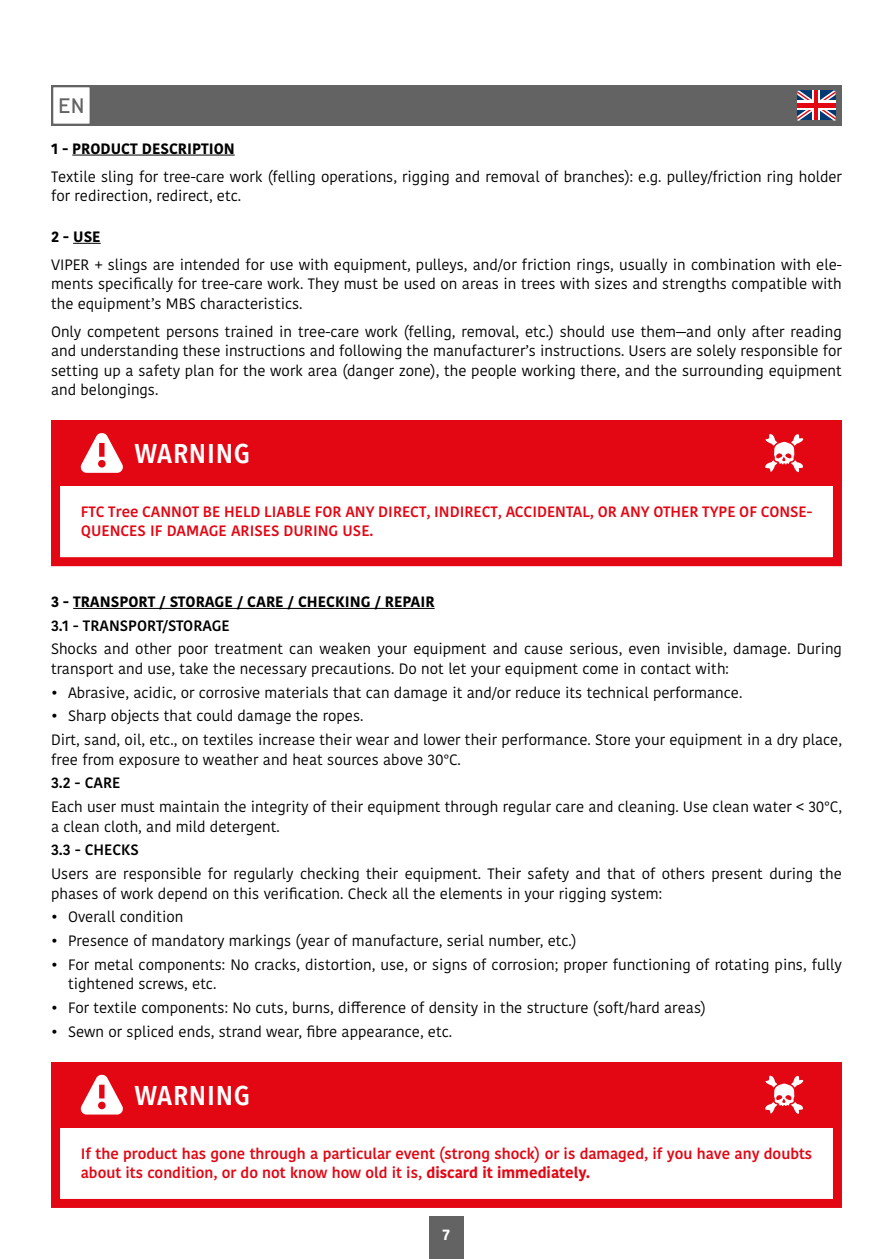
<style>
.page{position:relative;width:893px;height:1259px;background:#fff}
.page>*{position:absolute;margin:0;border:0;box-sizing:border-box;transform-origin:0 0}
.t1{font:600 27px "Avenir Next Condensed";letter-spacing:.025em;color:#fff;scale:1.1 1}
.t2{font:700 20.4px "Nordstern Demo";color:#646363}
.t3{font:15px/19.5px "Kohinoor Devanagari";color:#000}
.t4{font:600 15px/19.5px "Kohinoor Devanagari";color:#e30613}
.t5{font:700 15px "Kohinoor Devanagari";color:#000}
.t6{font:600 15px "Kohinoor Devanagari";color:#000}
.t7{font:700 15px "Kohinoor Devanagari";color:#fff}
.s1{font-weight:700}
</style>
<div class="page">
<div style="left:429px;top:1216px;width:34px;height:43px;background:#646363"></div>
<svg style="left:73px;top:243px;width:28px;height:1px"></svg>
<hr style="left:73px;top:608px;width:362px;height:1px;background:#000">
<div style="left:51px;top:420px;width:791px;height:146px;background:#fff;border:9px solid #e30613"></div>
<div style="left:51px;top:420px;width:791px;height:66px;background:#e30613"></div>
<svg style="left:81px;top:433px;width:42px;height:40px"></svg>
<div style="left:99px;top:443px;width:6px;height:14px;background:#e30613"></div>
<div style="left:98px;top:460px;width:8px;height:7px;background:#e30613;border-radius:50%"></div>
<svg style="left:765px;top:434px;width:39px;height:39px"></svg>
<hr style="left:72px;top:155px;width:163px;height:1px;background:#000">
<div style="left:51px;top:85px;width:791px;height:41px;background:#646363"></div>
<div style="left:51px;top:85px;width:41px;height:41px;background:#fff;border:2px solid #646363"></div>
<svg style="left:797px;top:91px;width:39px;height:29px"></svg>
<div style="left:797px;top:100px;width:39px;height:10px;background:#fff"></div>
<div style="left:813px;top:91px;width:7px;height:29px;background:#fff"></div>
<div style="left:797px;top:103px;width:39px;height:5px;background:#e30613"></div>
<hr style="left:814px;top:91px;width:4px;height:29px;background:#e30613">
<div style="left:51px;top:1062px;width:791px;height:146px;background:#fff;border:9px solid #e30613"></div>
<div style="left:51px;top:1062px;width:791px;height:65px;background:#e30613"></div>
<svg style="left:81px;top:1074px;width:42px;height:40px"></svg>
<div style="left:99px;top:1084px;width:6px;height:14px;background:#e30613"></div>
<div style="left:98px;top:1101px;width:8px;height:8px;background:#e30613;border-radius:50%"></div>
<svg style="left:765px;top:1075px;width:39px;height:39px"></svg>
<h2 class="t2" style="left:58px;top:93px;width:28px">EN</h2>
<p class="t5" style="left:51px;top:135px;width:185px">1 - PRODUCT DESCRIPTION</p>
<p class="t3" style="left:51px;top:167px;width:792px">Textile sling for tree-care work (felling operations, rigging and removal of branches): e.g. pulley/friction ring holder for redirection, redirect, etc.</p>
<p class="t5" style="left:51px;top:223px;width:51px">2 - USE</p>
<p class="t3" style="left:51px;top:255px;width:792px;text-align:justify">VIPER + slings are intended for use with equipment, pulleys, and/or friction rings, usually in combination with ele&shy;ments specifically for tree-care work. They must be used on areas in trees with sizes and strengths compatible with the equipment’s MBS characteristics.</p>
<p class="t3" style="left:51px;top:322px;width:792px;text-align:justify">Only competent persons trained in tree-care work (felling, removal, etc.) should use them—and only after reading and understanding these instructions and following the manufacturer’s instructions. Users are solely responsible for setting up a safety plan for the work area (danger zone), the people working there, and the surrounding equipment and belongings.</p>
<h1 class="t1" style="left:134px;top:430px;width:107px">WARNING</h1>
<p class="t4" style="left:81px;top:502px;width:733px">FTC Tree CANNOT BE HELD LIABLE FOR ANY DIRECT, INDIRECT, ACCIDENTAL, OR ANY OTHER TYPE OF CONSE-<br>QUENCES IF DAMAGE ARISES DURING USE.</p>
<p class="t5" style="left:51px;top:588px;width:385px">3 - TRANSPORT / STORAGE / CARE / CHECKING / REPAIR</p>
<p class="t6" style="left:51px;top:617px;width:180px">3.1 - TRANSPORT/STORAGE</p>
<p class="t3" style="left:51px;top:639px;width:792px">Shocks and other poor treatment can weaken your equipment and cause serious, even invisible, damage. During transport and use, take the necessary precautions. Do not let your equipment come in contact with:</p>
<p class="t3" style="left:51px;top:683px;width:693px">• Abrasive, acidic, or corrosive materials that can damage it and/or reduce its technical performance.</p>
<p class="t3" style="left:51px;top:704px;width:792px;line-height:23.7px">• Sharp objects that could damage the ropes.<br>Dirt, sand, oil, etc., on textiles increase their wear and lower their performance. Store your equipment in a dry place,</p>
<p class="t3" style="left:51px;top:750px;width:411px">free from exposure to weather and heat sources above 30°C.</p>
<p class="t6" style="left:51px;top:774px;width:71px">3.2 - CARE</p>
<p class="t3" style="left:51px;top:797px;width:792px">Each user must maintain the integrity of their equipment through regular care and cleaning. Use clean water &lt; 30°C, a clean cloth, and mild detergent.</p>
<p class="t6" style="left:51px;top:841px;width:89px">3.3 - CHECKS</p>
<p class="t3" style="left:51px;top:864px;width:792px">Users are responsible for regularly checking their equipment. Their safety and that of others present during the phases of work depend on this verification. Check all the elements in your rigging system:</p>
<p class="t3" style="left:51px;top:907px;width:134px">• Overall condition</p>
<p class="t3" style="left:51px;top:931px;width:527px">• Presence of mandatory markings (year of manufacture, serial number, etc.)</p>
<p class="t3" style="left:68px;top:955px;width:775px;text-indent:-17px">• For metal components: No cracks, distortion, use, or signs of corrosion; proper functioning of rotating pins, fully tightened screws, etc.</p>
<p class="t3" style="left:51px;top:998px;width:656px">• For textile components: No cuts, burns, difference of density in the structure (soft/hard areas)</p>
<p class="t3" style="left:51px;top:1022px;width:403px">• Sewn or spliced ends, strand wear, fibre appearance, etc.</p>
<h1 class="t1" style="left:134px;top:1072px;width:107px">WARNING</h1>
<p class="t4" style="left:81px;top:1143px;width:733px">If the product has gone through a particular event (strong shock) or is damaged, if you have any doubts about its condition, or do not know how old it is, <span class="s1">discard it immediately.</span></p>
<p class="t7" style="left:443px;top:1221px;width:9px">7</p>
</div>
